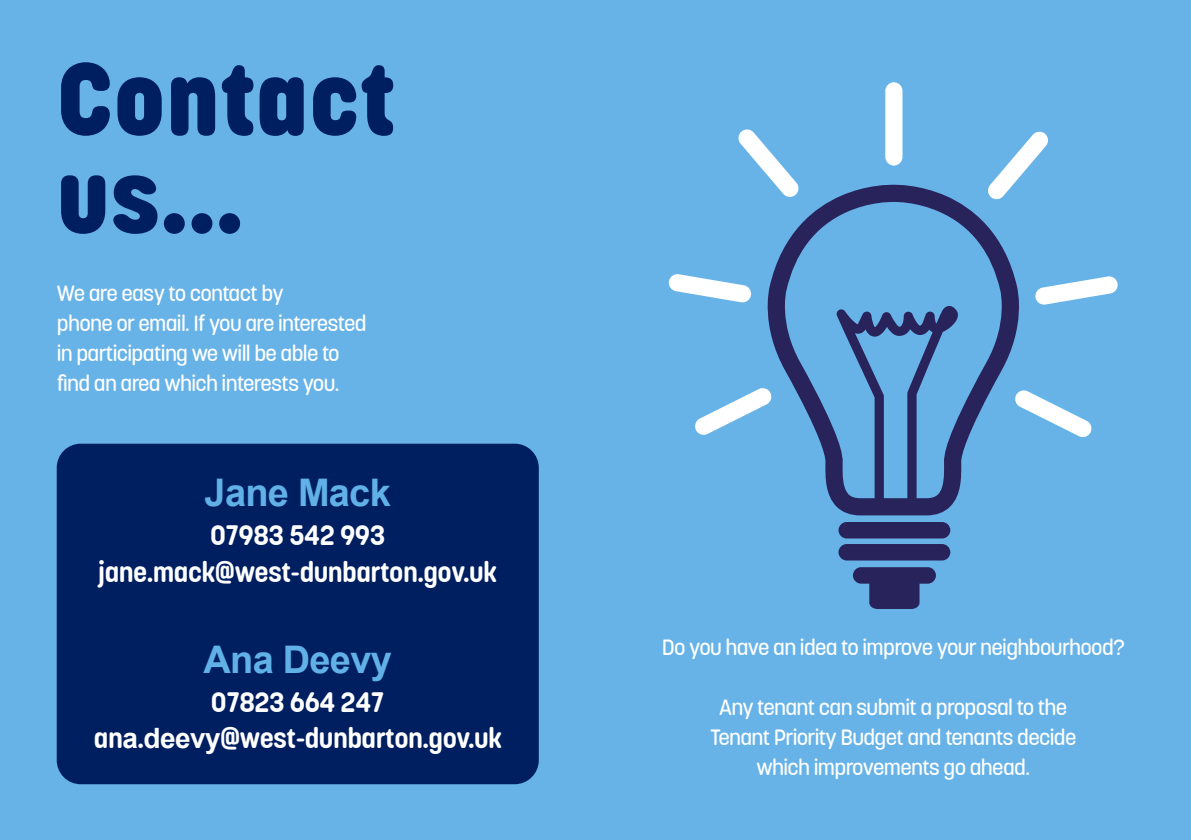
<style>
.page{position:relative;width:1191px;height:840px;background:#fff}
.page>*{position:absolute;margin:0;border:0;box-sizing:border-box;transform-origin:0 0}
.H3_contact_us{font:800 104px "Korolev Rounded";color:#001f60}
.P_jane_number{font:700 38px "Arial";letter-spacing:-.02em;color:#61b1e8}
.P_jane_number-2{font:700 28px/37.4px "Korolev Rounded";letter-spacing:-.02em;color:#fff;text-align:center}
.P_have_an_idea{font:500 22px "Korolev Rounded";letter-spacing:-.03em;color:#fff}
.P_contact_us{font:500 22px "Korolev Rounded";letter-spacing:-.03em;color:#fff}
.s1{font-family:"Arial"}
</style>
<div class="page">
<div style="left:0;top:0;width:595px;height:839px;background:#67b3e8"></div>
<div style="left:595px;top:0;width:596px;height:839px;background:#67b3e8"></div>
<div style="left:57px;top:443px;width:482px;height:340px;background:#001f60;border-radius:24px"></div>
<div style="left:885px;top:82px;width:17px;height:83px;background:#fff;border-radius:9px"></div>
<svg style="left:738px;top:129px;width:60px;height:55px"></svg>
<svg style="left:668px;top:274px;width:83px;height:28px"></svg>
<svg style="left:695px;top:388px;width:65px;height:46px"></svg>
<svg style="left:991px;top:131px;width:57px;height:53px"></svg>
<svg style="left:1035px;top:276px;width:83px;height:28px"></svg>
<svg style="left:1026px;top:390px;width:66px;height:47px"></svg>
<div style="left:838px;top:521px;width:112px;height:17px;background:#29235c;border-radius:8px"></div>
<div style="left:838px;top:543px;width:112px;height:17px;background:#29235c;border-radius:8px"></div>
<svg style="left:853px;top:567px;width:83px;height:41px"></svg>
<svg style="left:760px;top:184px;width:266px;height:331px"></svg>
<h3 class="H3_contact_us" style="left:57px;top:35px;width:340px">Contact</h3>
<h3 class="H3_contact_us" style="left:57px;top:133px;width:188px">us...</h3>
<p class="P_contact_us" style="left:57px;top:279px;width:228px">We are easy to contact by</p>
<p class="P_contact_us" style="left:57px;top:309px;width:311px">phone or email. If you are interested</p>
<p class="P_contact_us" style="left:57px;top:339px;width:284px">in participating we will be able to</p>
<p class="P_contact_us" style="left:57px;top:369px;width:284px">find an area which interests you.</p>
<p class="P_jane_number" style="left:205px;top:465px;width:188px">Jane Mack</p>
<p class="P_jane_number-2" style="left:98px;top:516px;width:400px">07983 542 993 jane.mack@west-dunbarton.gov.uk</p>
<p class="P_jane_number" style="left:204px;top:632px;width:190px">Ana Deevy</p>
<p class="P_jane_number-2" style="left:94px;top:684px;width:410px;line-height:36px">07823 664 247 an<span class="s1">a</span>.<span class="s1">deevy</span>@west-dunbarton.gov.uk</p>
<p class="P_have_an_idea" style="left:661px;top:633px;width:464px">Do you have an idea to improve your neighbourhood?</p>
<p class="P_have_an_idea" style="left:719px;top:693px;width:350px">Any tenant can submit a proposal to the</p>
<p class="P_have_an_idea" style="left:710px;top:723px;width:368px">Tenant Priority Budget and tenants decide</p>
<p class="P_have_an_idea" style="left:756px;top:753px;width:275px">which improvements go ahead.</p>
</div>
